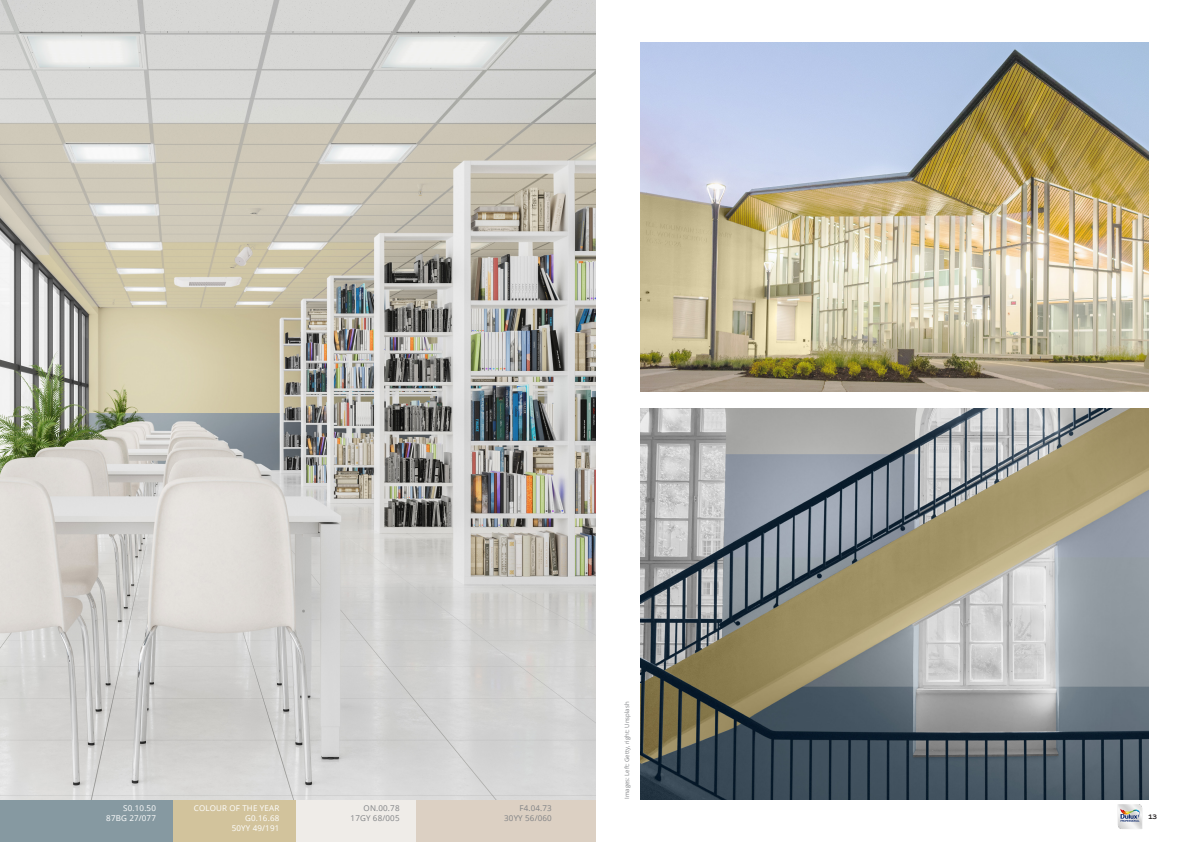
<style>
.page{position:relative;width:1191px;height:842px;background:#fff}
.page>*{position:absolute;margin:0;border:0;box-sizing:border-box;transform-origin:0 0}
.t1{font:8px "Open Sans";letter-spacing:.02em;color:#fff}
.t2{font:8px "Open Sans";letter-spacing:.02em;color:#808285}
.t3{font:700 7px "Colour Sans";color:#231f20}
.t4{font:6px "Open Sans";color:#808285}
</style>
<div class="page">
<img style="left:1117px;top:804px;width:26px;height:25px">
<div style="left:293px;top:799px;width:123px;height:43px;background:#efece8"></div>
<div style="left:0;top:799px;width:173px;height:43px;background:#8699a1"></div>
<div style="left:416px;top:799px;width:180px;height:43px;background:#dcd0c3"></div>
<div style="left:173px;top:799px;width:123px;height:43px;background:#d2c39c"></div>
<img style="left:641px;top:408px;width:507px;height:391px">
<img style="left:641px;top:43px;width:507px;height:349px">
<img style="left:0;top:0;width:595px;height:799px">
<p class="t1" style="left:123px;top:803px;width:34px">S0.10.50</p>
<p class="t1" style="left:106px;top:813px;width:51px">87BG 27/077</p>
<p class="t1" style="left:194px;top:803px;width:87px">COLOUR OF THE YEAR</p>
<p class="t1" style="left:245px;top:813px;width:36px">G0.16.68</p>
<p class="t1" style="left:232px;top:823px;width:49px">50YY 49/191</p>
<p class="t2" style="left:363px;top:803px;width:37px">ON.00.78</p>
<p class="t2" style="left:350px;top:813px;width:50px">17GY 68/005</p>
<p class="t2" style="left:519px;top:803px;width:34px">F4.04.73</p>
<p class="t2" style="left:504px;top:813px;width:49px">30YY 56/060</p>
<p class="t4" style="left:623px;top:799px;width:99px;rotate:-90deg">Images: Left: Getty, right: Unsplash</p>
<p class="t3" style="left:1148px;top:811px;width:10px">13</p>
</div>
